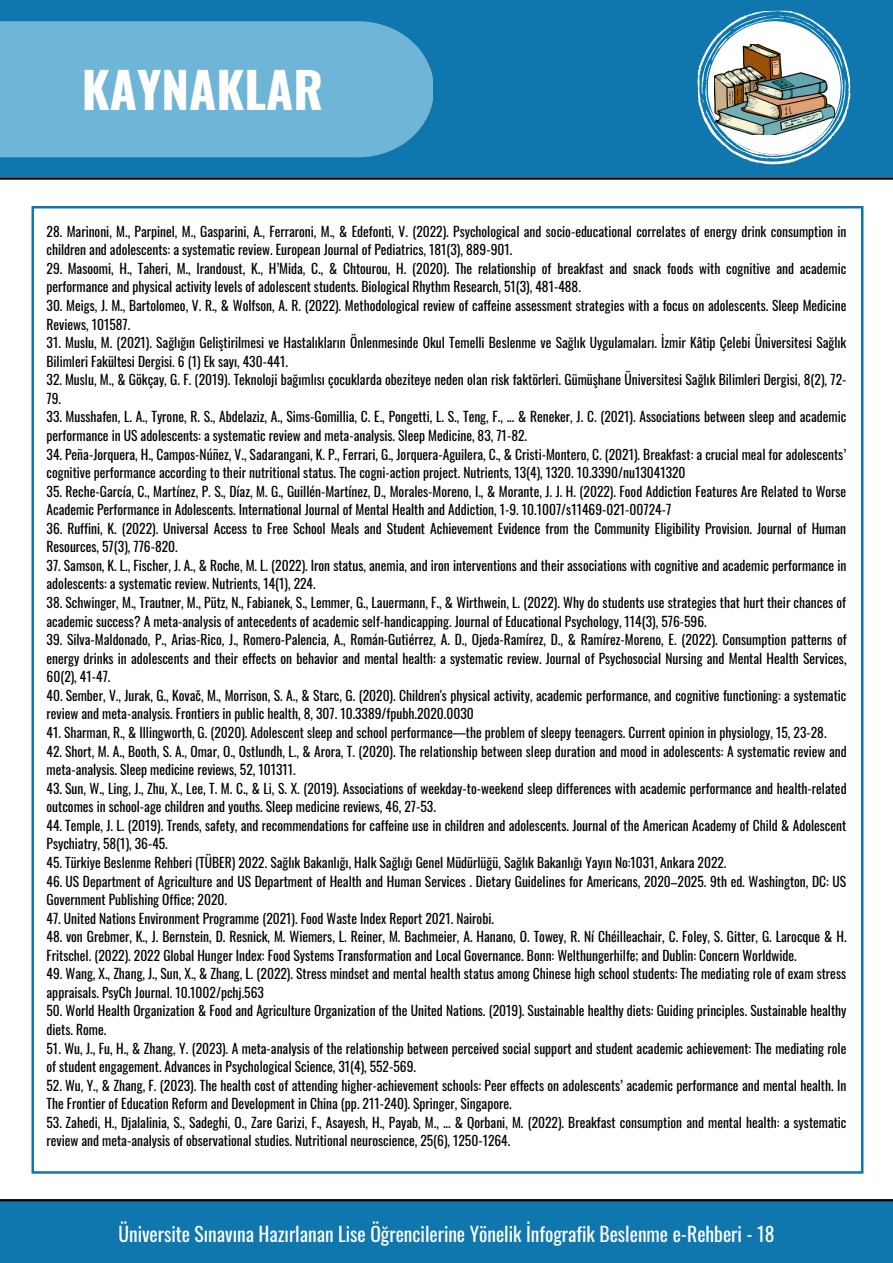
<style>
.page{position:relative;width:893px;height:1263px;background:#0f77ad}
.page>*{position:absolute;margin:0;border:0;box-sizing:border-box;transform-origin:0 0}
.t1{font:700 49.35px "Oswald";color:#fff}
.t2{font:19.58px "Oswald";color:#fff}
.t3{font:13.5px/18.6px "Oswald";color:#000}
</style>
<div class="page">
<div style="left:0;top:21px;width:433px;height:136px;background:#6fb5d7"></div>
<svg style="left:697px;top:10px;width:154px;height:155px"></svg>
<div style="left:0;top:177px;width:893px;height:1024px;background:#fff"></div>
<div style="left:32px;top:206px;width:831px;height:968px;background:#fff"></div>
<img style="left:714px;top:44px;width:120px;height:90px">
<h1 class="t1" style="left:82px;top:51px;width:243px">KAYNAKLAR</h1>
<p class="t3" style="left:47px;top:221px;width:801px">28. Marinoni, M., Parpinel, M., Gasparini, A., Ferraroni, M., &amp; Edefonti, V. (2022). Psychological and socio-educational correlates of energy drink consumption in children and adolescents: a systematic review. European Journal of Pediatrics, 181(3), 889-901.</p>
<p class="t3" style="left:47px;top:258px;width:801px">29. Masoomi, H., Taheri, M., Irandoust, K., H’Mida, C., &amp; Chtourou, H. (2020). The relationship of breakfast and snack foods with cognitive and academic performance and physical activity levels of adolescent students. Biological Rhythm Research, 51(3), 481-488.</p>
<p class="t3" style="left:47px;top:296px;width:801px">30. Meigs, J. M., Bartolomeo, V. R., &amp; Wolfson, A. R. (2022). Methodological review of caffeine assessment strategies with a focus on adolescents. Sleep Medicine<br>Reviews, 101587.</p>
<p class="t3" style="left:47px;top:333px;width:801px">31. Muslu, M. (2021). Sağlığın Geliştirilmesi ve Hastalıkların Önlenmesinde Okul Temelli Beslenme ve Sağlık Uygulamaları. İzmir Kâtip Çelebi Üniversitesi Sağlık<br>Bilimleri Fakültesi Dergisi. 6 (1) Ek sayı, 430-441.</p>
<p class="t3" style="left:47px;top:370px;width:801px">32. Muslu, M., &amp; Gökçay, G. F. (2019). Teknoloji bağımlısı çocuklarda obeziteye neden olan risk faktörleri. Gümüşhane Üniversitesi Sağlık Bilimleri Dergisi, 8(2), 72-<br>79.</p>
<p class="t3" style="left:47px;top:407px;width:801px">33. Musshafen, L. A., Tyrone, R. S., Abdelaziz, A., Sims-Gomillia, C. E., Pongetti, L. S., Teng, F., ... &amp; Reneker, J. C. (2021). Associations between sleep and academic performance in US adolescents: a systematic review and meta-analysis. Sleep Medicine, 83, 71-82.</p>
<p class="t3" style="left:47px;top:444px;width:801px">34. Peña-Jorquera, H., Campos-Núñez, V., Sadarangani, K. P., Ferrari, G., Jorquera-Aguilera, C., &amp; Cristi-Montero, C. (2021). Breakfast: a crucial meal for adolescents’ cognitive performance according to their nutritional status. The cogni-action project. Nutrients, 13(4), 1320. 10.3390/nu13041320</p>
<p class="t3" style="left:47px;top:481px;width:801px">35. Reche-García, C., Martínez, P. S., Díaz, M. G., Guillén-Martínez, D., Morales-Moreno, I., &amp; Morante, J. J. H. (2022). Food Addiction Features Are Related to Worse<br>Academic Performance in Adolescents. International Journal of Mental Health and Addiction, 1-9. 10.1007/s11469-021-00724-7</p>
<p class="t3" style="left:47px;top:518px;width:801px">36. Ruffini, K. (2022). Universal Access to Free School Meals and Student Achievement Evidence from the Community Eligibility Provision. Journal of Human<br>Resources, 57(3), 776-820.</p>
<p class="t3" style="left:47px;top:555px;width:801px">37. Samson, K. L., Fischer, J. A., &amp; Roche, M. L. (2022). Iron status, anemia, and iron interventions and their associations with cognitive and academic performance in adolescents: a systematic review. Nutrients, 14(1), 224.</p>
<p class="t3" style="left:47px;top:593px;width:801px">38. Schwinger, M., Trautner, M., Pütz, N., Fabianek, S., Lemmer, G., Lauermann, F., &amp; Wirthwein, L. (2022). Why do students use strategies that hurt their chances of academic success? A meta-analysis of antecedents of academic self-handicapping. Journal of Educational Psychology, 114(3), 576-596.</p>
<p class="t3" style="left:47px;top:630px;width:801px;text-align:justify">39. Silva-Maldonado, P., Arias-Rico, J., Romero-Palencia, A., Román-Gutiérrez, A. D., Ojeda-Ramírez, D., &amp; Ramírez-Moreno, E. (2022). Consumption patterns of energy drinks in adolescents and their effects on behavior and mental health: a systematic review. Journal of Psychosocial Nursing and Mental Health Services, 60(2), 41-47.</p>
<p class="t3" style="left:47px;top:685px;width:801px">40. Sember, V., Jurak, G., Kovač, M., Morrison, S. A., &amp; Starc, G. (2020). Children's physical activity, academic performance, and cognitive functioning: a systematic review and meta-analysis. Frontiers in public health, 8, 307. 10.3389/fpubh.2020.0030</p>
<p class="t3" style="left:47px;top:723px;width:781px">41. Sharman, R., &amp; Illingworth, G. (2020). Adolescent sleep and school performance—the problem of sleepy teenagers. Current opinion in physiology, 15, 23-28.</p>
<p class="t3" style="left:47px;top:741px;width:801px">42. Short, M. A., Booth, S. A., Omar, O., Ostlundh, L., &amp; Arora, T. (2020). The relationship between sleep duration and mood in adolescents: A systematic review and meta-analysis. Sleep medicine reviews, 52, 101311.</p>
<p class="t3" style="left:47px;top:778px;width:801px">43. Sun, W., Ling, J., Zhu, X., Lee, T. M. C., &amp; Li, S. X. (2019). Associations of weekday-to-weekend sleep differences with academic performance and health-related outcomes in school-age children and youths. Sleep medicine reviews, 46, 27-53.</p>
<p class="t3" style="left:47px;top:815px;width:801px">44. Temple, J. L. (2019). Trends, safety, and recommendations for caffeine use in children and adolescents. Journal of the American Academy of Child &amp; Adolescent<br>Psychiatry, 58(1), 36-45.</p>
<p class="t3" style="left:47px;top:852px;width:681px">45. Türkiye Beslenme Rehberi (TÜBER) 2022. Sağlık Bakanlığı, Halk Sağlığı Genel Müdürlüğü, Sağlık Bakanlığı Yayın No:1031, Ankara 2022.</p>
<p class="t3" style="left:47px;top:871px;width:801px">46. US Department of Agriculture and US Department of Health and Human Services . Dietary Guidelines for Americans, 2020–2025. 9th ed. Washington, DC: US<br>Government Publishing Office; 2020.</p>
<p class="t3" style="left:47px;top:908px;width:449px">47. United Nations Environment Programme (2021). Food Waste Index Report 2021. Nairobi.</p>
<p class="t3" style="left:47px;top:927px;width:801px">48. von Grebmer, K., J. Bernstein, D. Resnick, M. Wiemers, L. Reiner, M. Bachmeier, A. Hanano, O. Towey, R. Ní Chéilleachair, C. Foley, S. Gitter, G. Larocque &amp; H.<br>Fritschel. (2022). 2022 Global Hunger Index: Food Systems Transformation and Local Governance. Bonn: Welthungerhilfe; and Dublin: Concern Worldwide.</p>
<p class="t3" style="left:47px;top:964px;width:801px">49. Wang, X., Zhang, J., Sun, X., &amp; Zhang, L. (2022). Stress mindset and mental health status among Chinese high school students: The mediating role of exam stress appraisals. PsyCh Journal. 10.1002/pchj.563</p>
<p class="t3" style="left:47px;top:1001px;width:801px">50. World Health Organization &amp; Food and Agriculture Organization of the United Nations. (2019). Sustainable healthy diets: Guiding principles. Sustainable healthy diets. Rome.</p>
<p class="t3" style="left:47px;top:1038px;width:801px">51. Wu, J., Fu, H., &amp; Zhang, Y. (2023). A meta-analysis of the relationship between perceived social support and student academic achievement: The mediating role of student engagement. Advances in Psychological Science, 31(4), 552-569.</p>
<p class="t3" style="left:47px;top:1075px;width:801px">52. Wu, Y., &amp; Zhang, F. (2023). The health cost of attending higher-achievement schools: Peer effects on adolescents’ academic performance and mental health. In<br>The Frontier of Education Reform and Development in China (pp. 211-240). Springer, Singapore.</p>
<p class="t3" style="left:47px;top:1112px;width:801px">53. Zahedi, H., Djalalinia, S., Sadeghi, O., Zare Garizi, F., Asayesh, H., Payab, M., ... &amp; Qorbani, M. (2022). Breakfast consumption and mental health: a systematic review and meta-analysis of observational studies. Nutritional neuroscience, 25(6), 1250-1264.</p>
<h2 class="t2" style="left:118px;top:1218px;width:658px">Üniversite Sınavına Hazırlanan Lise Öğrencilerine Yönelik İnfografik Beslenme e-Rehberi - 18</h2>
</div>
